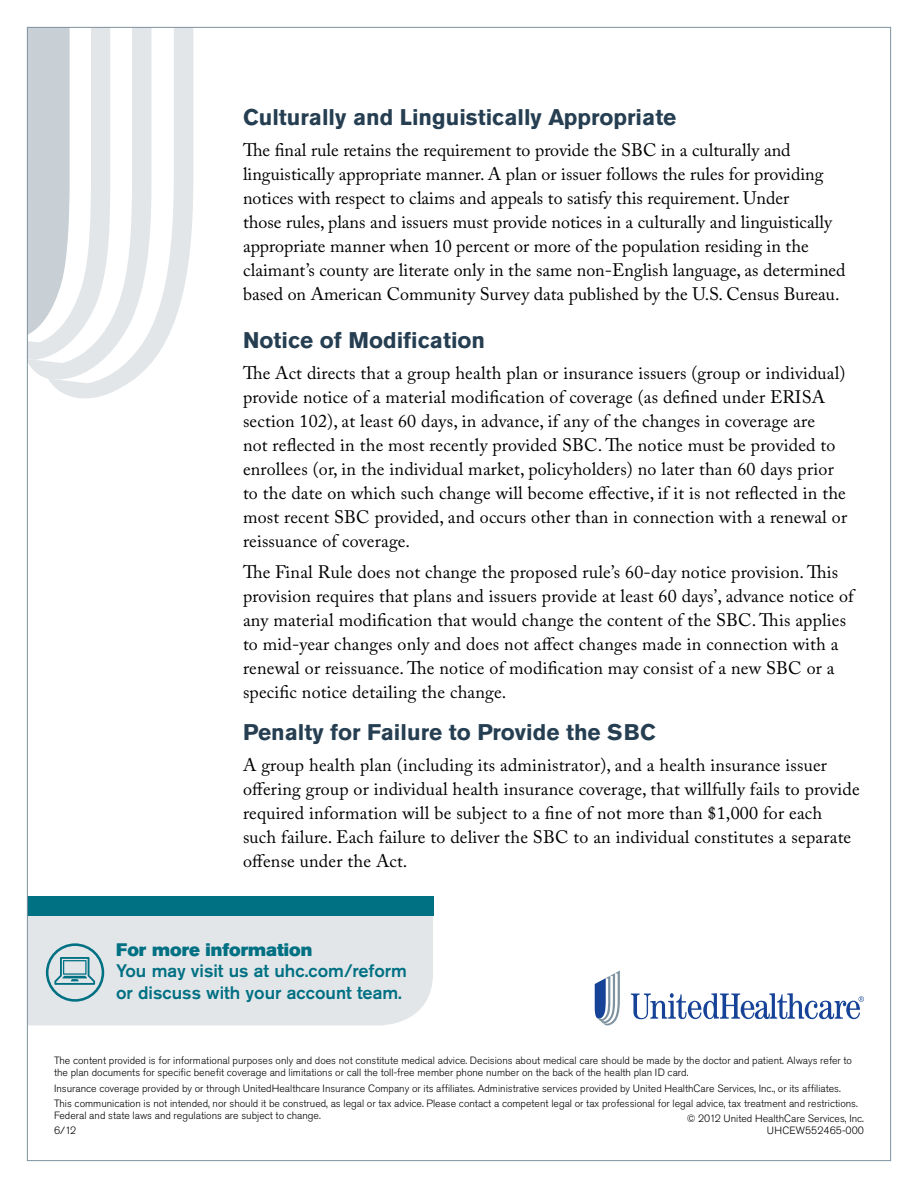
<style>
.page{position:relative;width:918px;height:1188px;background:#fff}
.page>*{position:absolute;margin:0;border:0;box-sizing:border-box;transform-origin:0 0}
.t1{font:700 22.5px "Akzidenz Grotesk Std";color:#253e51}
.t2{font:18px/24px "Adobe Caslon Pro";letter-spacing:.01em;color:#000}
.t3{font:500 18px/21.6px "Akzidenz Grotesk Std";color:#007083}
.t4{font:18px "Akzidenz Grotesk Std Super";color:#007083}
.t5{font:300 10.5px/12px "Akzidenz Grotesk Std";color:#000}
</style>
<div class="page">
<div style="left:29px;top:916px;width:404px;height:109px;background:#e3e6e9"></div>
<svg style="left:46px;top:943px;width:58px;height:59px;background:#aac8cf"></svg>
<div style="left:27px;top:896px;width:406px;height:20px;background:#007083"></div>
<svg style="left:631px;top:993px;width:233px;height:26px"></svg>
<svg style="left:595px;top:971px;width:25px;height:55px"></svg>
<svg style="left:48px;top:29px;width:145px;height:370px"></svg>
<svg style="left:29px;top:29px;width:81px;height:331px"></svg>
<p class="t1" style="left:243px;top:104px;width:435px">Culturally and Linguistically Appropriate</p>
<p class="t2" style="left:243px;top:137px;width:604px">The final rule retains the requirement to provide the SBC in a culturally and linguistically appropriate manner. A plan or issuer follows the rules for providing notices with respect to claims and appeals to satisfy this requirement. Under<br>those rules, plans and issuers must provide notices in a culturally and linguistically appropriate manner when 10 percent or more of the population residing in the claimant’s county are literate only in the same non-English language, as determined based on American Community Survey data published by the U.S. Census Bureau.</p>
<p class="t1" style="left:243px;top:328px;width:244px">Notice of Modification</p>
<p class="t2" style="left:243px;top:361px;width:606px">The Act directs that a group health plan or insurance issuers (group or individual) provide notice of a material modification of coverage (as defined under ERISA section 102), at least 60 days, in advance, if any of the changes in coverage are<br>not reflected in the most recently provided SBC. The notice must be provided to enrollees (or, in the individual market, policyholders) no later than 60 days prior to the date on which such change will become effective, if it is not reflected in the most recent SBC provided, and occurs other than in connection with a renewal or reissuance of coverage.</p>
<p class="t2" style="left:243px;top:560px;width:612px">The Final Rule does not change the proposed rule’s 60-day notice provision. This provision requires that plans and issuers provide at least 60 days’, advance notice of any material modification that would change the content of the SBC. This applies to mid-year changes only and does not affect changes made in connection with a renewal or reissuance. The notice of modification may consist of a new SBC or a specific notice detailing the change.</p>
<p class="t1" style="left:243px;top:719px;width:414px">Penalty for Failure to Provide the SBC</p>
<p class="t2" style="left:243px;top:752px;width:618px">A group health plan (including its administrator), and a health insurance issuer offering group or individual health insurance coverage, that willfully fails to provide required information will be subject to a fine of not more than $1,000 for each such failure. Each failure to deliver the SBC to an individual constitutes a separate offense under the Act.</p>
<p class="t4" style="left:116px;top:939px;width:198px">For more information</p>
<p class="t3" style="left:116px;top:960px;width:292px">You may visit us at uhc.com/reform or discuss with your account team.</p>
<p class="t5" style="left:54px;top:1055px;width:800px">The content provided is for informational purposes only and does not constitute medical advice. Decisions about medical care should be made by the doctor and patient. Always refer to the plan documents for specific benefit coverage and limitations or call the toll-free member phone number on the back of the health plan ID card.</p>
<p class="t5" style="left:54px;top:1080px;width:805px;line-height:15.3px">Insurance coverage provided by or through UnitedHealthcare Insurance Company or its affiliates. Administrative services provided by United HealthCare Services, Inc., or its affiliates.<br>This communication is not intended, nor should it be construed, as legal or tax advice. Please contact a competent legal or tax professional for legal advice, tax treatment and restrictions.</p>
<p class="t5" style="left:54px;top:1108px;width:268px;line-height:15.3px">Federal and state laws and regulations are subject to change.<br>6/12</p>
<p class="t5" style="left:687px;top:1113px;width:179px;text-align:right">© 2012 United HealthCare Services, Inc.<br>UHCEW552465-000</p>
</div>
